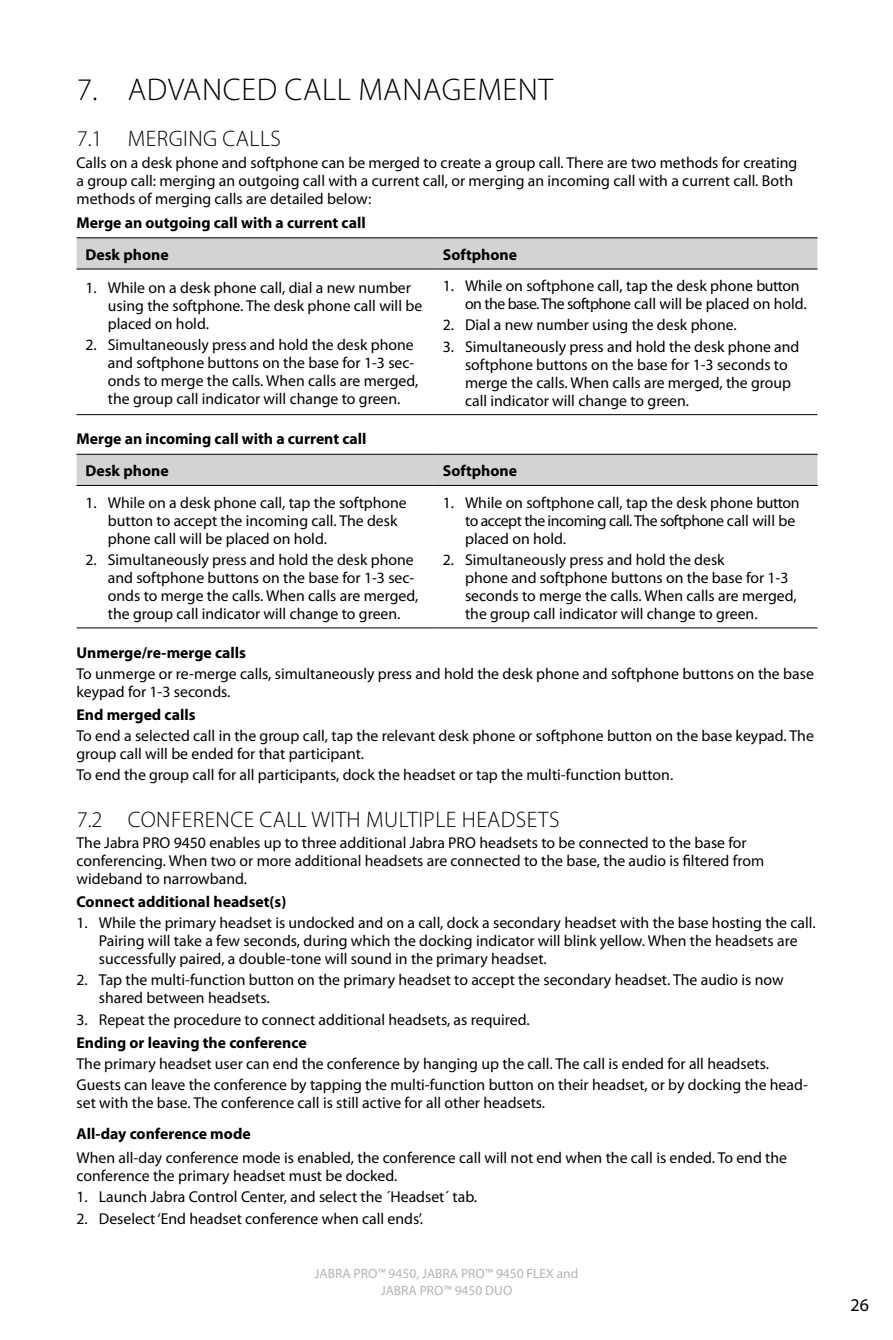
<style>
.page{position:relative;width:893px;height:1340px;background:#fff}
.page>*{position:absolute;margin:0;border:0;box-sizing:border-box;transform-origin:0 0}
.t1{font:300 31.5px "Myriad Pro";letter-spacing:.02em;color:#000}
.t2{font:300 22.5px "Myriad Pro";letter-spacing:.02em;color:#000}
.t3{font:18px "Myriad Pro";color:#000}
.t4{font:15.75px/18px "Myriad Pro";color:#000}
.t5{font:700 15.75px/31.9px "Myriad Pro";color:#000}
.t6{font:13.5px/16.2px "Myriad Pro";color:#b1b4b6;text-align:center}
</style>
<div class="page">
<div style="left:77px;top:238px;width:740px;height:31px;background:#d1d3d4"></div>
<hr style="left:77px;top:237px;width:357px;height:1px;background:#000">
<hr style="left:434px;top:237px;width:383px;height:1px;background:#000">
<hr style="left:77px;top:269px;width:357px;height:1px;background:#000">
<hr style="left:77px;top:414px;width:357px;height:1px;background:#000">
<hr style="left:434px;top:269px;width:383px;height:1px;background:#000">
<hr style="left:434px;top:414px;width:383px;height:1px;background:#000">
<div style="left:77px;top:455px;width:740px;height:30px;background:#d1d3d4"></div>
<hr style="left:77px;top:454px;width:357px;height:1px;background:#000">
<hr style="left:434px;top:454px;width:383px;height:1px;background:#000">
<hr style="left:77px;top:485px;width:357px;height:1px;background:#000">
<hr style="left:77px;top:627px;width:357px;height:1px;background:#000">
<hr style="left:434px;top:485px;width:383px;height:1px;background:#000">
<hr style="left:434px;top:627px;width:383px;height:1px;background:#000">
<h1 class="t1" style="left:77px;top:71px;width:478px">7. ADVANCED CALL MANAGEMENT</h1>
<h2 class="t2" style="left:77px;top:125px;width:171px">7.1 MERGING CALLS</h2>
<p class="t4" style="left:77px;top:153px;width:722px">Calls on a desk phone and softphone can be merged to create a group call. There are two methods for creating a group call: merging an outgoing call with a current call, or merging an incoming call with a current call. Both methods of merging calls are detailed below:</p>
<p class="t5" style="left:86px;top:206px;width:282px;text-indent:-9px">Merge an outgoing call with a current call<br>Desk phone</p>
<p class="t5" style="left:443px;top:238px;width:76px">Softphone</p>
<p class="t4" style="left:108px;top:278px;width:316px;text-indent:-22px">1. While on a desk phone call, dial a new number using the softphone. The desk phone call will be placed on hold.</p>
<p class="t4" style="left:108px;top:335px;width:312px;text-indent:-22px">2. Simultaneously press and hold the desk phone and softphone buttons on the base for 1-3 sec&shy;onds to merge the calls. When calls are merged, the group call indicator will change to green.</p>
<p class="t5" style="left:86px;top:422px;width:282px;text-indent:-9px">Merge an incoming call with a current call<br>Desk phone</p>
<p class="t4" style="left:108px;top:493px;width:300px;text-indent:-22px">1. While on a desk phone call, tap the softphone button to accept the incoming call. The desk phone call will be placed on hold.</p>
<p class="t4" style="left:108px;top:550px;width:312px;text-indent:-22px">2. Simultaneously press and hold the desk phone and softphone buttons on the base for 1-3 sec&shy;onds to merge the calls. When calls are merged, the group call indicator will change to green.</p>
<p class="t4" style="left:465px;top:277px;width:343px;text-indent:-22px">1. While on softphone call, tap the desk phone button on the base. The softphone call will be placed on hold.</p>
<p class="t4" style="left:443px;top:316px;width:295px">2. Dial a new number using the desk phone.</p>
<p class="t4" style="left:465px;top:337px;width:336px;text-indent:-22px">3. Simultaneously press and hold the desk phone and softphone buttons on the base for 1-3 seconds to merge the calls. When calls are merged, the group call indicator will change to green.</p>
<p class="t5" style="left:443px;top:454px;width:76px">Softphone</p>
<p class="t4" style="left:465px;top:493px;width:336px;text-indent:-22px">1. While on softphone call, tap the desk phone button to accept the incoming call. The softphone call will be placed on hold.</p>
<p class="t4" style="left:465px;top:550px;width:333px;text-indent:-22px">2. Simultaneously press and hold the desk<br>phone and softphone buttons on the base for 1-3 seconds to merge the calls. When calls are merged, the group call indicator will change to green.</p>
<p class="t5" style="left:77px;top:636px;width:171px">Unmerge/re-merge calls</p>
<p class="t4" style="left:77px;top:664px;width:739px">To unmerge or re-merge calls, simultaneously press and hold the desk phone and softphone buttons on the base keypad for 1-3 seconds.</p>
<p class="t5" style="left:77px;top:698px;width:121px">End merged calls</p>
<p class="t4" style="left:77px;top:726px;width:739px">To end a selected call in the group call, tap the relevant desk phone or softphone button on the base keypad. The group call will be ended for that participant.</p>
<p class="t4" style="left:77px;top:766px;width:598px">To end the group call for all participants, dock the headset or tap the multi-function button.</p>
<h2 class="t2" style="left:77px;top:805px;width:78px">7.2 CONFERENCE</h2>
<h2 class="t2" style="left:260px;top:805px;width:65px">CALL WITH</h2>
<h2 class="t2" style="left:366px;top:805px;width:29px">MULTIPLE</h2>
<h2 class="t2" style="left:462px;top:805px;width:28px">HEADSETS</h2>
<p class="t4" style="left:77px;top:833px;width:689px">The Jabra PRO 9450 enables up to three additional Jabra PRO headsets to be connected to the base for conferencing. When two or more additional headsets are connected to the base, the audio is filtered from wideband to narrowband.</p>
<p class="t5" style="left:77px;top:885px;width:211px">Connect additional headset(s)</p>
<p class="t4" style="left:99px;top:913px;width:718px;text-indent:-22px">1. While the primary headset is undocked and on a call, dock a secondary headset with the base hosting the call.<br>Pairing will take a few seconds, during which the docking indicator will blink yellow. When the headsets are successfully paired, a double-tone will sound in the primary headset.</p>
<p class="t4" style="left:99px;top:970px;width:686px;text-indent:-22px">2. Tap the multi-function button on the primary headset to accept the secondary headset. The audio is now shared between headsets.</p>
<p class="t4" style="left:77px;top:1010px;width:455px">3. Repeat the procedure to connect additional headsets, as required.</p>
<p class="t5" style="left:77px;top:1025px;width:232px">Ending or leaving the conference</p>
<p class="t4" style="left:77px;top:1052px;width:733px;line-height:21.2px">The primary headset user can end the conference by hanging up the call. The call is ended for all headsets.<br>Guests can leave the conference by tapping the multi-function button on their headset, or by docking the head-</p>
<p class="t4" style="left:77px;top:1093px;width:470px">set with the base. The conference call is still active for all other headsets.</p>
<p class="t5" style="left:77px;top:1116px;width:176px">All-day conference mode</p>
<p class="t4" style="left:77px;top:1148px;width:712px">When all-day conference mode is enabled, the conference call will not end when the call is ended. To end the conference the primary headset must be docked.</p>
<p class="t4" style="left:77px;top:1187px;width:402px">1. Launch Jabra Control Center, and select the ´Headset´ tab.</p>
<p class="t4" style="left:77px;top:1208px;width:348px">2. Deselect ‘End headset conference when call ends’.</p>
<p class="t6" style="left:315px;top:1265px;width:265px">JABRA PRO™ 9450, JABRA PRO™ 9450 FLEX and<br>JABRA PRO™ 9450 DUO</p>
<p class="t3" style="left:851px;top:1293px;width:20px">26</p>
</div>
